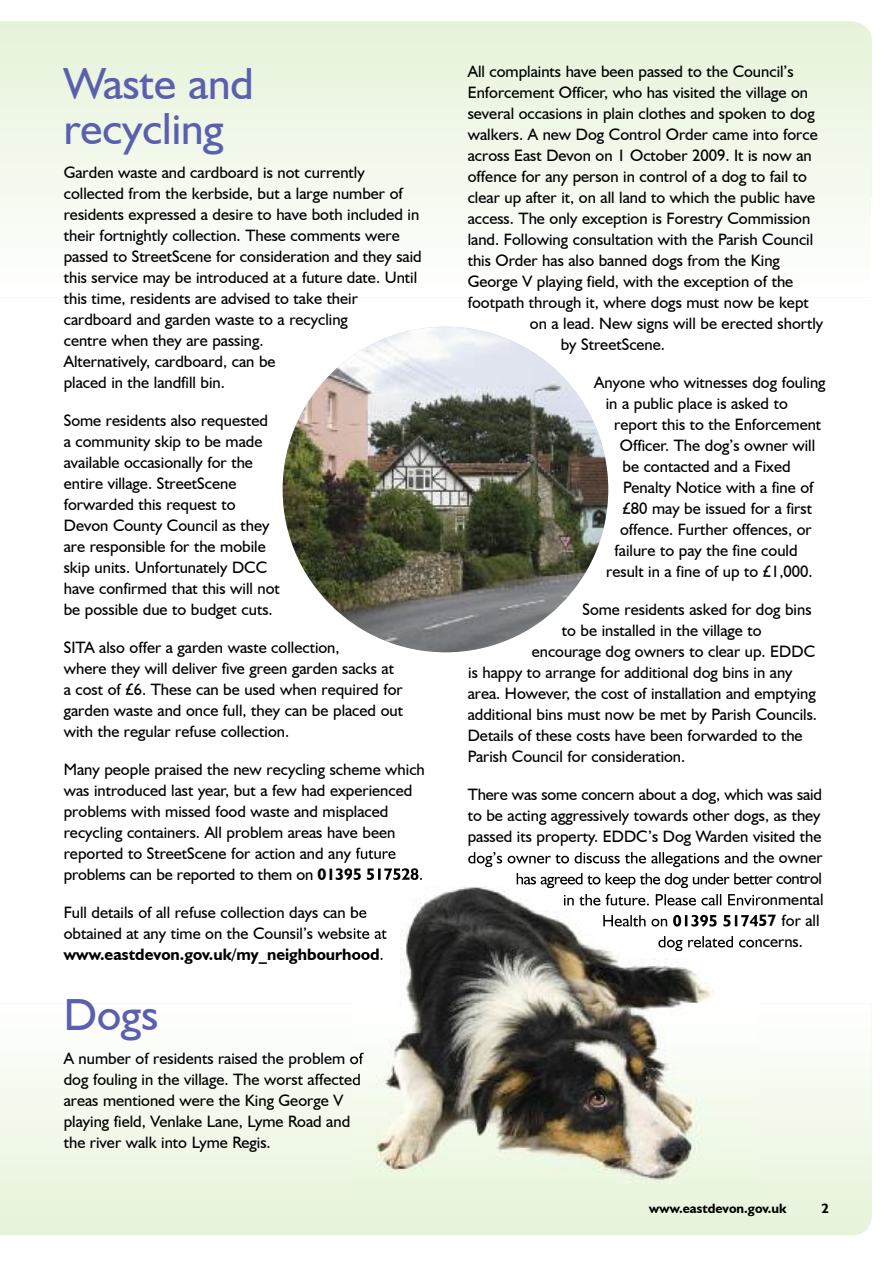
<style>
.page{position:relative;width:893px;height:1263px;background:#fff}
.page>*{position:absolute;margin:0;border:0;box-sizing:border-box;transform-origin:0 0}
.t1{font:45px/45px "Humanist 521 BT";color:#5a60ad}
.t2{font:16.5px/21px "Humanist 521 BT";color:#000}
.t3{font:700 13.5px "Humanist 521 BT";color:#000}
.s1{font-weight:700}
</style>
<div class="page">
<svg style="left:0;top:21px;width:872px;height:203px"></svg>
<svg style="left:0;top:1016px;width:872px;height:219px"></svg>
<img style="left:353px;top:850px;width:405px;height:342px">
<svg style="left:353px;top:868px;width:8px;height:12px"></svg>
<img style="left:367px;top:868px;width:52px;height:12px">
<img style="left:468px;top:852px;width:47px;height:15px">
<img style="left:517px;top:873px;width:37px;height:15px">
<img style="left:564px;top:894px;width:81px;height:11px">
<img style="left:603px;top:915px;width:64px;height:11px">
<img style="left:673px;top:915px;width:85px;height:12px">
<img style="left:658px;top:936px;width:52px;height:15px">
<img style="left:283px;top:327px;width:325px;height:325px;border-radius:50%">
<h1 class="t1" style="left:64px;top:60px;width:191px">Waste and recycling</h1>
<p class="t2" style="left:64px;top:161px;width:359px">Garden waste and cardboard is not currently collected from the kerbside, but a large number of residents expressed a desire to have both included in their fortnightly collection. These comments were passed to StreetScene for consideration and they said this service may be introduced at a future date. Until this time, residents are advised to take their cardboard and garden waste to a recycling<br>centre when they are passing.<br>Alternatively, cardboard, can be<br>placed in the landfill bin.</p>
<p class="t2" style="left:64px;top:409px;width:218px">Some residents also requested<br>a community skip to be made available occasionally for the entire village. StreetScene forwarded this request to<br>Devon County Council as they are responsible for the mobile skip units. Unfortunately DCC have confirmed that this will not be possible due to budget cuts.</p>
<p class="t2" style="left:64px;top:636px;width:341px">SITA also offer a garden waste collection,<br>where they will deliver five green garden sacks at a cost of £6. These can be used when required for garden waste and once full, they can be placed out with the regular refuse collection.</p>
<p class="t2" style="left:64px;top:758px;width:363px">Many people praised the new recycling scheme which was introduced last year, but a few had experienced problems with missed food waste and misplaced recycling containers. All problem areas have been reported to StreetScene for action and any future problems can be reported to them on <span class="s1">01395 517528</span>.</p>
<p class="t2" style="left:64px;top:901px;width:324px">Full details of all refuse collection days can be obtained at any time on the Counsil’s website at <span class="s1">www.eastdevon.gov.uk/my_neighbourhood</span>.</p>
<h1 class="t1" style="left:64px;top:991px;width:96px">Dogs</h1>
<p class="t2" style="left:64px;top:1047px;width:301px">A number of residents raised the problem of dog fouling in the village. The worst affected areas mentioned were the King George V playing field, Venlake Lane, Lyme Road and the river walk into Lyme Regis.</p>
<p class="t2" style="left:468px;top:61px;width:327px">All complaints have been passed to the Council’s</p>
<p class="t2" style="left:468px;top:82px;width:342px">Enforcement Officer, who has visited the village on</p>
<p class="t2" style="left:468px;top:103px;width:349px">several occasions in plain clothes and spoken to dog</p>
<p class="t2" style="left:468px;top:124px;width:352px">walkers. A new Dog Control Order came into force</p>
<p class="t2" style="left:468px;top:145px;width:346px">across East Devon on 1 October 2009. It is now an</p>
<p class="t2" style="left:468px;top:166px;width:341px">offence for any person in control of a dog to fail to</p>
<p class="t2" style="left:468px;top:187px;width:349px">clear up after it, on all land to which the public have</p>
<p class="t2" style="left:468px;top:208px;width:344px">access. The only exception is Forestry Commission</p>
<p class="t2" style="left:468px;top:229px;width:347px">land. Following consultation with the Parish Council</p>
<p class="t2" style="left:468px;top:250px;width:314px">this Order has also banned dogs from the King</p>
<p class="t2" style="left:468px;top:271px;width:327px">George V playing field, with the exception of the</p>
<p class="t2" style="left:468px;top:292px;width:343px">footpath through it, where dogs must now be kept</p>
<p class="t2" style="left:530px;top:313px;width:295px">on a lead. New signs will be erected shortly</p>
<p class="t2" style="left:561px;top:334px;width:106px">by StreetScene.</p>
<p class="t2" style="left:594px;top:372px;width:233px">Anyone who witnesses dog fouling</p>
<p class="t2" style="left:606px;top:393px;width:184px">in a public place is asked to</p>
<p class="t2" style="left:614px;top:414px;width:208px">report this to the Enforcement</p>
<p class="t2" style="left:620px;top:435px;width:197px">Officer. The dog’s owner will</p>
<p class="t2" style="left:623px;top:456px;width:170px">be contacted and a Fixed</p>
<p class="t2" style="left:623px;top:477px;width:192px">Penalty Notice with a fine of</p>
<p class="t2" style="left:623px;top:498px;width:191px">£80 may be issued for a first</p>
<p class="t2" style="left:620px;top:519px;width:193px">offence. Further offences, or</p>
<p class="t2" style="left:615px;top:540px;width:185px">failure to pay the fine could</p>
<p class="t2" style="left:606px;top:561px;width:208px">result in a fine of up to £1,000.</p>
<p class="t2" style="left:582px;top:599px;width:231px">Some residents asked for dog bins</p>
<p class="t2" style="left:562px;top:620px;width:201px">to be installed in the village to</p>
<p class="t2" style="left:532px;top:641px;width:285px">encourage dog owners to clear up. EDDC</p>
<p class="t2" style="left:468px;top:662px;width:326px">is happy to arrange for additional dog bins in any</p>
<p class="t2" style="left:468px;top:683px;width:350px">area. However, the cost of installation and emptying</p>
<p class="t2" style="left:468px;top:704px;width:351px">additional bins must now be met by Parish Councils.</p>
<p class="t2" style="left:468px;top:725px;width:336px">Details of these costs have been forwarded to the</p>
<p class="t2" style="left:468px;top:746px;width:219px">Parish Council for consideration.</p>
<p class="t2" style="left:468px;top:784px;width:356px;text-align:justify">There was some concern about a dog, which was said to be acting aggressively towards other dogs, as they passed its property. EDDC’s Dog Warden visited the</p>
<p class="t3" style="left:649px;top:1200px;width:139px">www.eastdevon.gov.uk</p>
<p class="t3" style="left:821px;top:1200px;width:9px">2</p>
</div>
